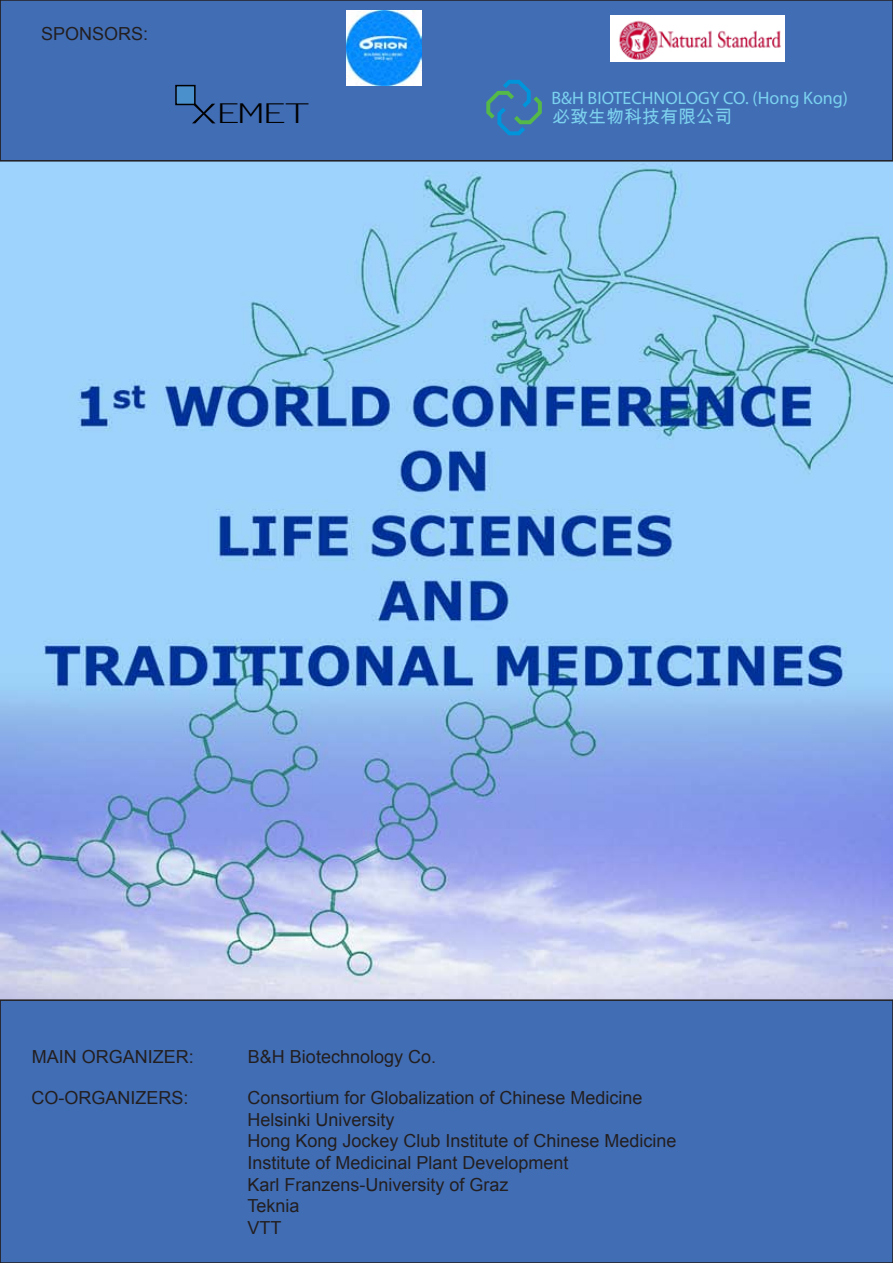
<style>
.page{position:relative;width:893px;height:1263px;background:#fff}
.page>*{position:absolute;margin:0;border:0;box-sizing:border-box;transform-origin:0 0}
.t1{font:27.3px "Letter Gothic Std";letter-spacing:-.13em;color:#010101;scale:2.2 1}
.t2{font:18px/21.6px "Arial";color:#231f20}
.t3{font:18px/19.2px "Myriad Pro";color:#7bd2ef}
.s1{font-family:"Arial Unicode MS";color:#7dd2ee}
</style>
<div class="page">
<img style="left:0;top:162px;width:893px;height:837px">
<div style="left:0;top:1000px;width:893px;height:263px;background:#416db5"></div>
<div style="left:0;top:999px;width:893px;height:264px;border:2px solid #231f20"></div>
<div style="left:0;top:0;width:893px;height:161px;background:#416db5"></div>
<div style="left:0;top:0;width:893px;height:162px;border:2px solid #231f20"></div>
<div style="left:175px;top:85px;width:21px;height:20px;background:#4a90cd;border:2px solid #010101"></div>
<svg style="left:486px;top:80px;width:56px;height:55px"></svg>
<img style="left:611px;top:15px;width:174px;height:46px">
<img style="left:346px;top:11px;width:75px;height:75px">
<p class="t2" style="left:41px;top:23px;width:109px">SPONSORS:</p>
<p class="t1" style="left:186px;top:98px;width:59px">XEMET</p>
<p class="t3" style="left:551px;top:88px;width:298px">B&amp;H BIOTECHNOLOGY CO. (Hong Kong)<span class="s1">必致生物科技有限公司</span></p>
<p class="t2" style="left:32px;top:1046px;width:164px">MAIN ORGANIZER:</p>
<p class="t2" style="left:248px;top:1046px;width:190px">B&amp;H Biotechnology Co.</p>
<p class="t2" style="left:31px;top:1087px;width:159px">CO-ORGANIZERS:</p>
<p class="t2" style="left:247px;top:1087px;width:431px">Consortium for Globalization of Chinese Medicine<br>Helsinki University<br>Hong Kong Jockey Club Institute of Chinese Medicine<br>Institute of Medicinal Plant Development<br>Karl Franzens-University of Graz<br>Teknia<br>VTT</p>
</div>
